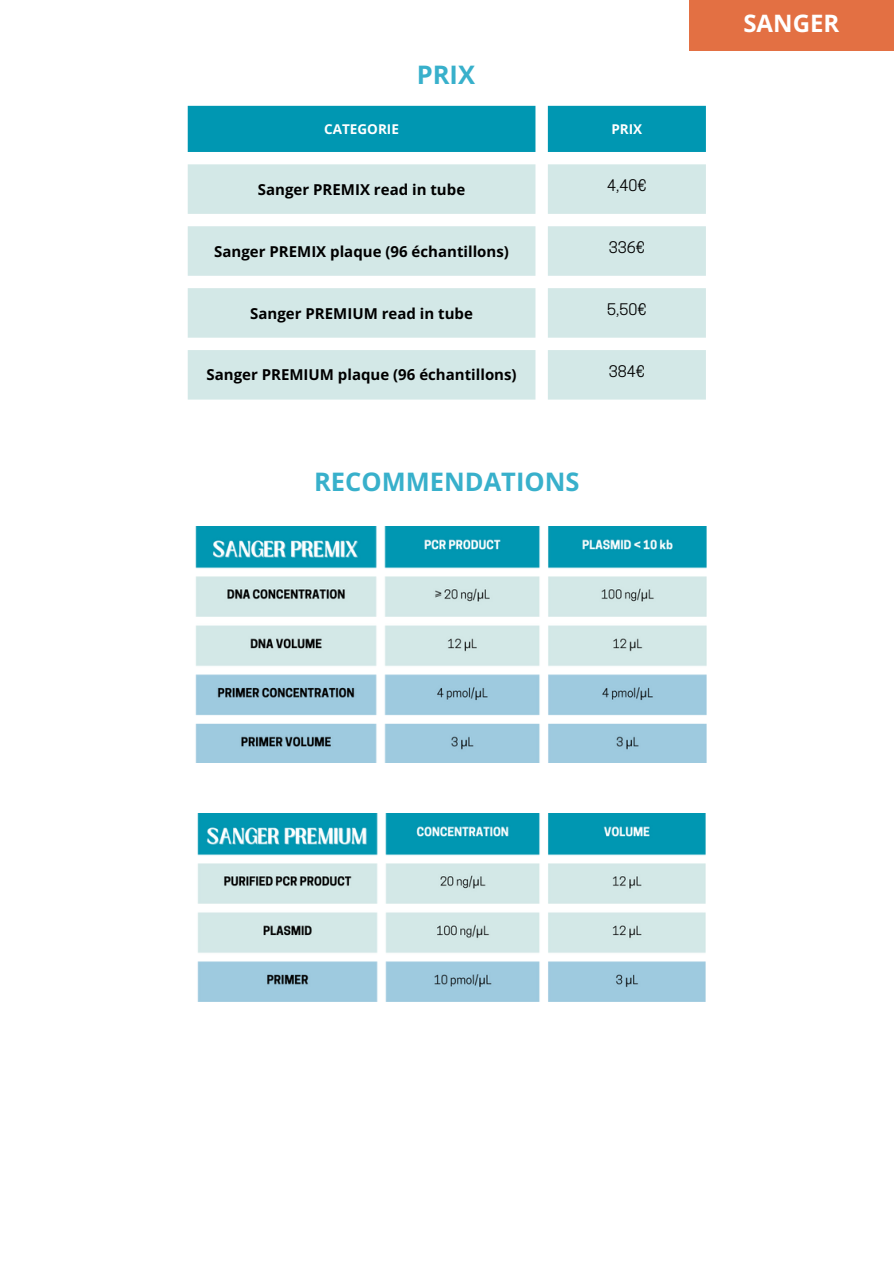
<style>
.page{position:relative;width:894px;height:1264px;background:#fff}
.page>*{position:absolute;margin:0;border:0;box-sizing:border-box;transform-origin:0 0}
.t1{font:700 25.5px "Open Sans";color:#38b0cb}
.t2{font:700 24px "Open Sans";color:#fff}
.t3{font:700 15px "Open Sans";color:#000}
.t4{font:15px "Cooper Hewitt";color:#000}
.t5{font:700 13.5px "Open Sans";color:#fff}
</style>
<div class="page">
<div style="left:188px;top:106px;width:517px;height:46px;background:#0097b2"></div>
<svg style="left:188px;top:164px;width:517px;height:235px;fill:#d3e8e7"></svg>
<img style="left:197px;top:813px;width:508px;height:188px">
<img style="left:195px;top:526px;width:511px;height:237px">
<div style="left:689px;top:0;width:204px;height:51px;background:#e37043"></div>
<h1 class="t1" style="left:416px;top:57px;width:60px">PRIX</h1>
<h1 class="t5" style="left:324px;top:119px;width:76px">CATEGORIE</h1>
<h1 class="t5" style="left:611px;top:119px;width:32px">PRIX</h1>
<p class="t3" style="left:258px;top:179px;width:209px">Sanger PREMIX read in tube</p>
<p class="t4" style="left:607px;top:180px;width:41px">4,40€</p>
<p class="t3" style="left:214px;top:241px;width:296px">Sanger PREMIX plaque (96 échantillons)</p>
<p class="t4" style="left:608px;top:242px;width:37px">336€</p>
<p class="t3" style="left:250px;top:302px;width:224px">Sanger PREMIUM read in tube</p>
<p class="t4" style="left:607px;top:304px;width:41px">5,50€</p>
<p class="t3" style="left:206px;top:364px;width:311px">Sanger PREMIUM plaque (96 échantillons)</p>
<p class="t4" style="left:608px;top:366px;width:37px">384€</p>
<p class="t1" style="left:314px;top:464px;width:267px">RECOMMENDATIONS</p>
<p class="t2" style="left:743px;top:6px;width:97px">SANGER</p>
</div>
